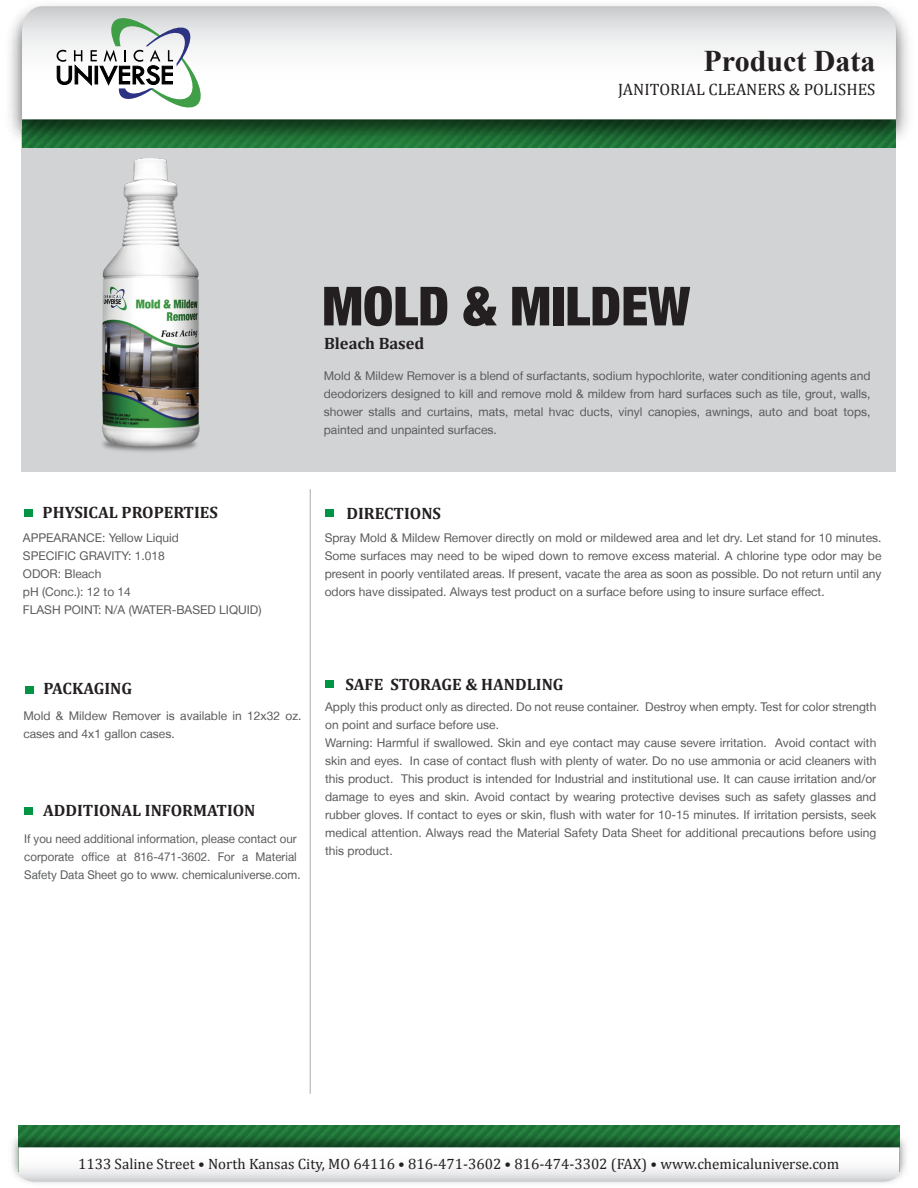
<style>
.page{position:relative;width:918px;height:1188px;background:#fff}
.page>*{position:absolute;margin:0;border:0;box-sizing:border-box;transform-origin:0 0}
.t1{font:900 condensed 54px "Helvetica Neue LT";color:#231f20}
.t2{font:700 30px "Times New Roman";color:#231f20}
.t3{font:700 16.5px "Cambria";color:#231f20}
.t4{font:16.5px "Cambria";color:#231f20}
.t5{font:15px "Cambria";color:#231f20}
.t6{font:12px/18px "Helvetica Neue LT";color:#595a5c}
.t7{font:12px/18px "Helvetica Neue LT";color:#595a5c;scale:.96 1}
</style>
<div class="page">
<div style="left:22px;top:129px;width:874px;height:342px;background:#d1d3d4"></div>
<img style="left:10px;top:5px;width:898px;height:148px">
<svg style="left:22px;top:6px;width:874px;height:113px"></svg>
<svg style="left:56px;top:14px;width:149px;height:98px"></svg>
<img style="left:18px;top:1125px;width:882px;height:4px">
<img style="left:12px;top:1129px;width:894px;height:54px">
<svg style="left:18px;top:1147px;width:882px;height:35px"></svg>
<div style="left:24px;top:509px;width:9px;height:7px;background:#009445"></div>
<div style="left:325px;top:509px;width:8px;height:7px;background:#009445"></div>
<div style="left:326px;top:681px;width:8px;height:7px;background:#009445"></div>
<div style="left:25px;top:686px;width:9px;height:8px;background:#009445"></div>
<div style="left:25px;top:808px;width:8px;height:7px;background:#009445"></div>
<hr style="left:310px;top:489px;width:1px;height:605px;background:#a7aaac">
<img style="left:102px;top:158px;width:98px;height:294px">
<h2 class="t2" style="left:704px;top:41px;width:173px">Product Data</h2>
<h3 class="t4" style="left:618px;top:80px;width:259px">JANITORIAL CLEANERS &amp; POLISHES</h3>
<h1 class="t1" style="left:322px;top:273px;width:370px">MOLD &amp; MILDEW</h1>
<h3 class="t3" style="left:324px;top:333px;width:102px">Bleach Based</h3>
<h3 class="t3" style="left:43px;top:502px;width:177px">PHYSICAL PROPERTIES</h3>
<p class="t6" style="left:23px;top:529px;width:240px">APPEARANCE: Yellow Liquid<br>SPECIFIC GRAVITY: 1.018<br>ODOR: Bleach<br>pH (Conc.): 12 to 14<br>FLASH POINT: N/A (WATER-BASED LIQUID)</p>
<p class="t6" style="left:324px;top:366px;width:548px;text-align:justify">Mold &amp; Mildew Remover is a blend of surfactants, sodium hypochlorite, water conditioning agents and deodorizers designed to kill and remove mold &amp; mildew from hard surfaces such as tile, grout, walls, shower stalls and curtains, mats, metal hvac ducts, vinyl canopies, awnings, auto and boat tops, painted and unpainted surfaces.</p>
<h3 class="t3" style="left:346px;top:503px;width:96px">DIRECTIONS</h3>
<p class="t6" style="left:325px;top:528px;width:558px;text-align:justify">Spray Mold &amp; Mildew Remover directly on mold or mildewed area and let dry. Let stand for 10 minutes.<br>Some surfaces may need to be wiped down to remove excess material. A chlorine type odor may be present in poorly ventilated areas. If present, vacate the area as soon as possible. Do not return until any odors have dissipated. Always test product on a surface before using to insure surface effect.</p>
<h3 class="t3" style="left:44px;top:679px;width:90px">PACKAGING</h3>
<h3 class="t3" style="left:346px;top:675px;width:219px">SAFE STORAGE &amp; HANDLING</h3>
<p class="t6" style="left:23px;top:707px;width:280px">Mold &amp; Mildew Remover is available in 12x32 oz. cases and 4x1 gallon cases.</p>
<h3 class="t3" style="left:43px;top:800px;width:214px">ADDITIONAL INFORMATION</h3>
<p class="t7" style="left:24px;top:830px;width:289px">If you need additional information, please contact our corporate office at 816-471-3602. For a Material<br>Safety Data Sheet go to www. chemicaluniverse.com.</p>
<p class="t6" style="left:325px;top:697px;width:553px">Apply this product only as directed. Do not reuse container. Destroy when empty. Test for color strength on point and surface before use.<br>Warning: Harmful if swallowed. Skin and eye contact may cause severe irritation. Avoid contact with skin and eyes. In case of contact flush with plenty of water. Do no use ammonia or acid cleaners with this product. This product is intended for Industrial and institutional use. It can cause irritation and/or damage to eyes and skin. Avoid contact by wearing protective devises such as safety glasses and rubber gloves. If contact to eyes or skin, flush with water for 10-15 minutes. If irritation persists, seek medical attention. Always read the Material Safety Data Sheet for additional precautions before using this product.</p>
<p class="t5" style="left:78px;top:1155px;width:763px">1133 Saline Street • North Kansas City, MO 64116 • 816-471-3602 • 816-474-3302 (FAX) • www.chemicaluniverse.com</p>
</div>
